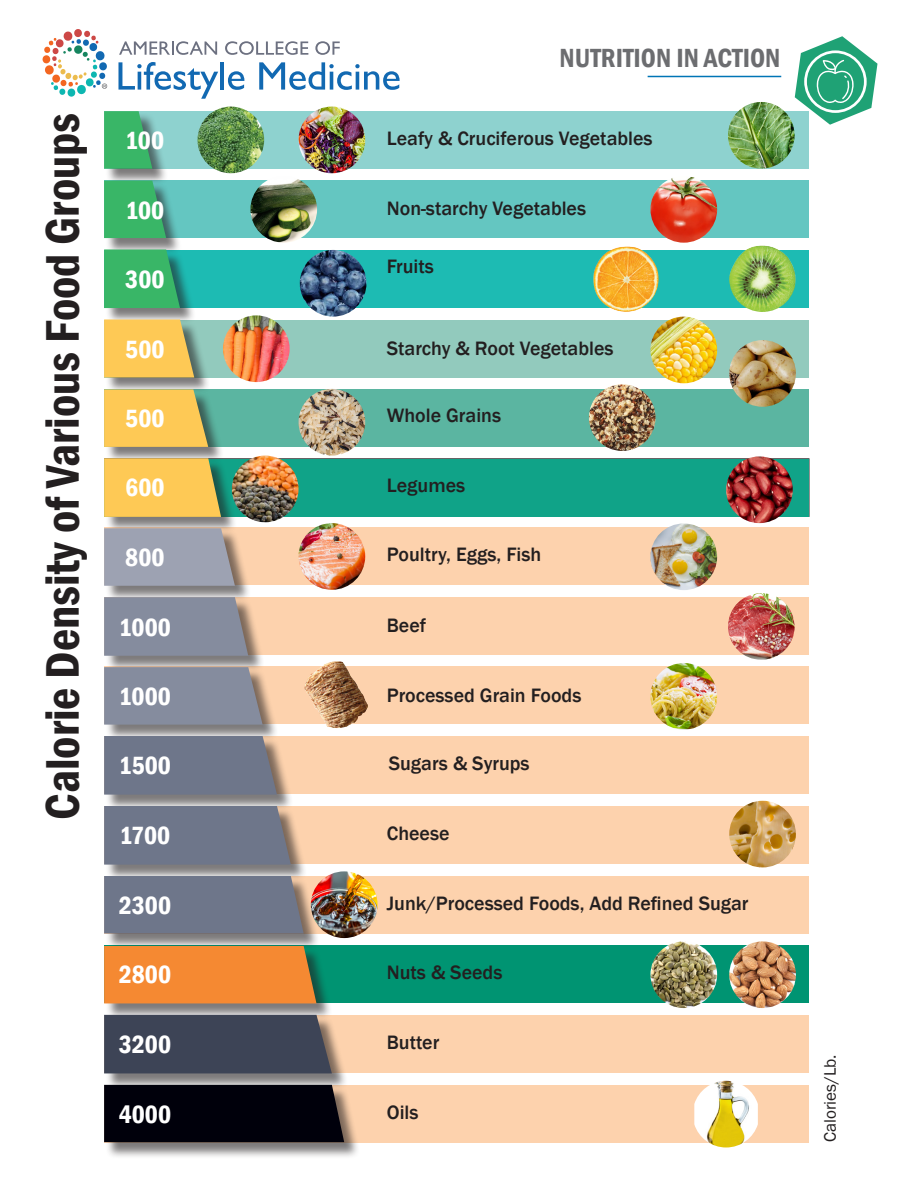
<style>
.page{position:relative;width:918px;height:1188px;background:#fff}
.page>*{position:absolute;margin:0;border:0;box-sizing:border-box;transform-origin:0 0}
.t1{font:600 condensed 48.45px "Franklin Gothic";color:#231f20}
.t2{font:600 condensed 27px "Franklin Gothic";color:#6c6d70}
.t3{font:600 condensed 25.65px "Franklin Gothic";color:#fff}
.t4{font:500 19.95px "Franklin Gothic";color:#231f20}
.t5{font:17.1px "Franklin Gothic";color:#231f20}
</style>
<div class="page">
<div style="left:105px;top:111px;width:704px;height:58px;background:#8ed2cf"></div>
<div style="left:105px;top:250px;width:704px;height:57px;background:#1dbbb3"></div>
<div style="left:105px;top:180px;width:704px;height:57px;background:#64c6c1"></div>
<div style="left:105px;top:320px;width:704px;height:57px;background:#92cabd"></div>
<div style="left:105px;top:389px;width:704px;height:57px;background:#5bb5a1"></div>
<div style="left:105px;top:459px;width:704px;height:57px;background:#10a388"></div>
<div style="left:105px;top:598px;width:704px;height:57px;background:#fdd2ad"></div>
<div style="left:105px;top:528px;width:704px;height:57px;background:#fdd2ad"></div>
<div style="left:105px;top:807px;width:704px;height:57px;background:#fdd2ad"></div>
<div style="left:105px;top:737px;width:704px;height:57px;background:#fdd2ad"></div>
<div style="left:105px;top:877px;width:704px;height:57px;background:#fdd2ad"></div>
<div style="left:105px;top:1015px;width:704px;height:58px;background:#fdd2ad"></div>
<div style="left:105px;top:945px;width:704px;height:58px;background:#009472"></div>
<div style="left:105px;top:1085px;width:704px;height:58px;background:#fdd2ad"></div>
<div style="left:105px;top:667px;width:704px;height:57px;background:#fdd2ad"></div>
<img style="left:728px;top:102px;width:67px;height:67px;border-radius:33px">
<img style="left:197px;top:107px;width:67px;height:66px;border-radius:33px">
<img style="left:299px;top:107px;width:66px;height:66px;border-radius:33px">
<img style="left:650px;top:176px;width:67px;height:67px;border-radius:33px">
<img style="left:650px;top:317px;width:67px;height:66px;border-radius:33px">
<div style="left:105px;top:112px;width:64px;height:73px;background:#231f20;opacity:.59"></div>
<svg style="left:104px;top:111px;width:48px;height:58px;background:#40b16d"></svg>
<div style="left:105px;top:182px;width:77px;height:73px;background:#231f20;opacity:.59"></div>
<svg style="left:104px;top:181px;width:62px;height:57px;background:#3bb16b"></svg>
<div style="left:105px;top:251px;width:91px;height:74px;background:#231f20;opacity:.59"></div>
<svg style="left:104px;top:249px;width:76px;height:59px;background:#38b26a"></svg>
<div style="left:105px;top:321px;width:105px;height:73px;background:#231f20;opacity:.59"></div>
<svg style="left:104px;top:319px;width:90px;height:58px;background:#f2c45a"></svg>
<div style="left:105px;top:391px;width:119px;height:73px;background:#231f20;opacity:.59"></div>
<svg style="left:104px;top:389px;width:104px;height:58px;background:#efc357"></svg>
<div style="left:105px;top:460px;width:132px;height:74px;background:#231f20;opacity:.59"></div>
<svg style="left:104px;top:458px;width:117px;height:59px;background:#f0c355"></svg>
<div style="left:105px;top:530px;width:146px;height:73px;background:#231f20;opacity:.59"></div>
<svg style="left:104px;top:528px;width:131px;height:58px;background:#9ea1ae"></svg>
<div style="left:105px;top:598px;width:159px;height:74px;background:#231f20;opacity:.59"></div>
<svg style="left:104px;top:597px;width:144px;height:59px;background:#878c9c"></svg>
<div style="left:105px;top:668px;width:174px;height:73px;background:#231f20;opacity:.59"></div>
<svg style="left:104px;top:667px;width:159px;height:58px;background:#878c9c"></svg>
<div style="left:105px;top:737px;width:188px;height:74px;background:#231f20;opacity:.59"></div>
<div style="left:104px;top:736px;width:173px;height:59px;background:#6e768a"></div>
<div style="left:105px;top:807px;width:202px;height:74px;background:#231f20;opacity:.59"></div>
<div style="left:104px;top:806px;width:187px;height:59px;background:#6e768a"></div>
<div style="left:105px;top:877px;width:215px;height:73px;background:#231f20;opacity:.59"></div>
<div style="left:104px;top:876px;width:200px;height:57px;background:#6e768a"></div>
<div style="left:105px;top:947px;width:228px;height:73px;background:#231f20;opacity:.59"></div>
<div style="left:104px;top:946px;width:212px;height:57px;background:#f58932"></div>
<div style="left:105px;top:1016px;width:243px;height:74px;background:#231f20;opacity:.59"></div>
<div style="left:104px;top:1015px;width:228px;height:58px;background:#3d4456"></div>
<div style="left:105px;top:1086px;width:255px;height:73px;background:#231f20;opacity:.59"></div>
<div style="left:104px;top:1085px;width:240px;height:57px;background:#00000b"></div>
<img style="left:223px;top:315px;width:67px;height:67px;border-radius:33px">
<img style="left:726px;top:456px;width:67px;height:67px;border-radius:33px">
<img style="left:232px;top:456px;width:67px;height:66px;border-radius:33px">
<img style="left:304px;top:661px;width:66px;height:67px;border-radius:33px">
<img style="left:729px;top:245px;width:67px;height:67px;border-radius:33px">
<img style="left:300px;top:250px;width:66px;height:67px;border-radius:33px">
<img style="left:728px;top:593px;width:67px;height:67px;border-radius:33px">
<img style="left:589px;top:384px;width:67px;height:67px;border-radius:33px">
<img style="left:299px;top:523px;width:66px;height:67px;border-radius:33px">
<img style="left:729px;top:801px;width:67px;height:66px;border-radius:33px">
<img style="left:311px;top:871px;width:67px;height:67px;border-radius:33px">
<img style="left:250px;top:176px;width:67px;height:67px;border-radius:33px">
<img style="left:729px;top:340px;width:67px;height:67px;border-radius:33px">
<img style="left:650px;top:663px;width:67px;height:67px;border-radius:33px">
<img style="left:592px;top:245px;width:67px;height:67px;border-radius:33px">
<img style="left:299px;top:389px;width:66px;height:67px;border-radius:33px">
<img style="left:729px;top:941px;width:67px;height:67px;border-radius:33px">
<img style="left:694px;top:1081px;width:64px;height:67px">
<img style="left:650px;top:523px;width:67px;height:67px;border-radius:33px">
<img style="left:650px;top:941px;width:67px;height:67px;border-radius:33px">
<svg style="left:119px;top:41px;width:98px;height:14px"></svg>
<svg style="left:225px;top:41px;width:83px;height:14px"></svg>
<svg style="left:315px;top:41px;width:25px;height:14px"></svg>
<svg style="left:118px;top:62px;width:100px;height:37px"></svg>
<hr style="left:220px;top:62px;width:4px;height:28px;background:#1269b2">
<svg style="left:228px;top:71px;width:16px;height:19px"></svg>
<svg style="left:259px;top:62px;width:141px;height:28px"></svg>
<svg style="left:43px;top:29px;width:64px;height:68px"></svg>
<svg style="left:795px;top:36px;width:83px;height:89px"></svg>
<hr style="left:648px;top:76px;width:133px;height:1px;background:#0075b6">
<p class="t1" style="left:30px;top:820px;width:708px;rotate:-90deg">Calorie Density of Various Food Groups</p>
<p class="t3" style="left:125px;top:123px;width:40px">100</p>
<p class="t3" style="left:125px;top:193px;width:40px">100</p>
<p class="t3" style="left:125px;top:262px;width:41px">300</p>
<p class="t3" style="left:125px;top:332px;width:41px">500</p>
<p class="t3" style="left:125px;top:402px;width:41px">500</p>
<p class="t3" style="left:125px;top:471px;width:41px">600</p>
<p class="t3" style="left:125px;top:540px;width:41px">800</p>
<p class="t3" style="left:119px;top:610px;width:54px">1000</p>
<p class="t3" style="left:119px;top:679px;width:54px">1000</p>
<p class="t3" style="left:119px;top:749px;width:54px">1500</p>
<p class="t3" style="left:119px;top:818px;width:53px">1700</p>
<p class="t3" style="left:119px;top:888px;width:54px">2300</p>
<p class="t3" style="left:119px;top:958px;width:54px">2800</p>
<p class="t3" style="left:119px;top:1028px;width:54px">3200</p>
<p class="t3" style="left:119px;top:1097px;width:54px">4000</p>
<p class="t2" style="left:560px;top:40px;width:222px">NUTRITION IN ACTION</p>
<p class="t4" style="left:387px;top:126px;width:267px">Leafy &amp; Cruciferous Vegetables</p>
<p class="t4" style="left:387px;top:196px;width:201px">Non-starchy Vegetables</p>
<p class="t4" style="left:387px;top:254px;width:49px">Fruits</p>
<p class="t4" style="left:387px;top:336px;width:228px">Starchy &amp; Root Vegetables</p>
<p class="t4" style="left:387px;top:403px;width:116px">Whole Grains</p>
<p class="t4" style="left:387px;top:473px;width:80px">Legumes</p>
<p class="t4" style="left:387px;top:542px;width:156px">Poultry, Eggs, Fish</p>
<p class="t4" style="left:387px;top:613px;width:41px">Beef</p>
<p class="t4" style="left:387px;top:683px;width:196px">Processed Grain Foods</p>
<p class="t4" style="left:389px;top:751px;width:142px">Sugars &amp; Syrups</p>
<p class="t4" style="left:387px;top:821px;width:64px">Cheese</p>
<p class="t4" style="left:387px;top:891px;width:363px">Junk/Processed Foods, Add Refined Sugar</p>
<p class="t4" style="left:387px;top:960px;width:117px">Nuts &amp; Seeds</p>
<p class="t4" style="left:387px;top:1030px;width:54px">Butter</p>
<p class="t4" style="left:387px;top:1100px;width:33px">Oils</p>
<p class="t5" style="left:820px;top:1142px;width:89px;rotate:-90deg">Calories/Lb.</p>
</div>
